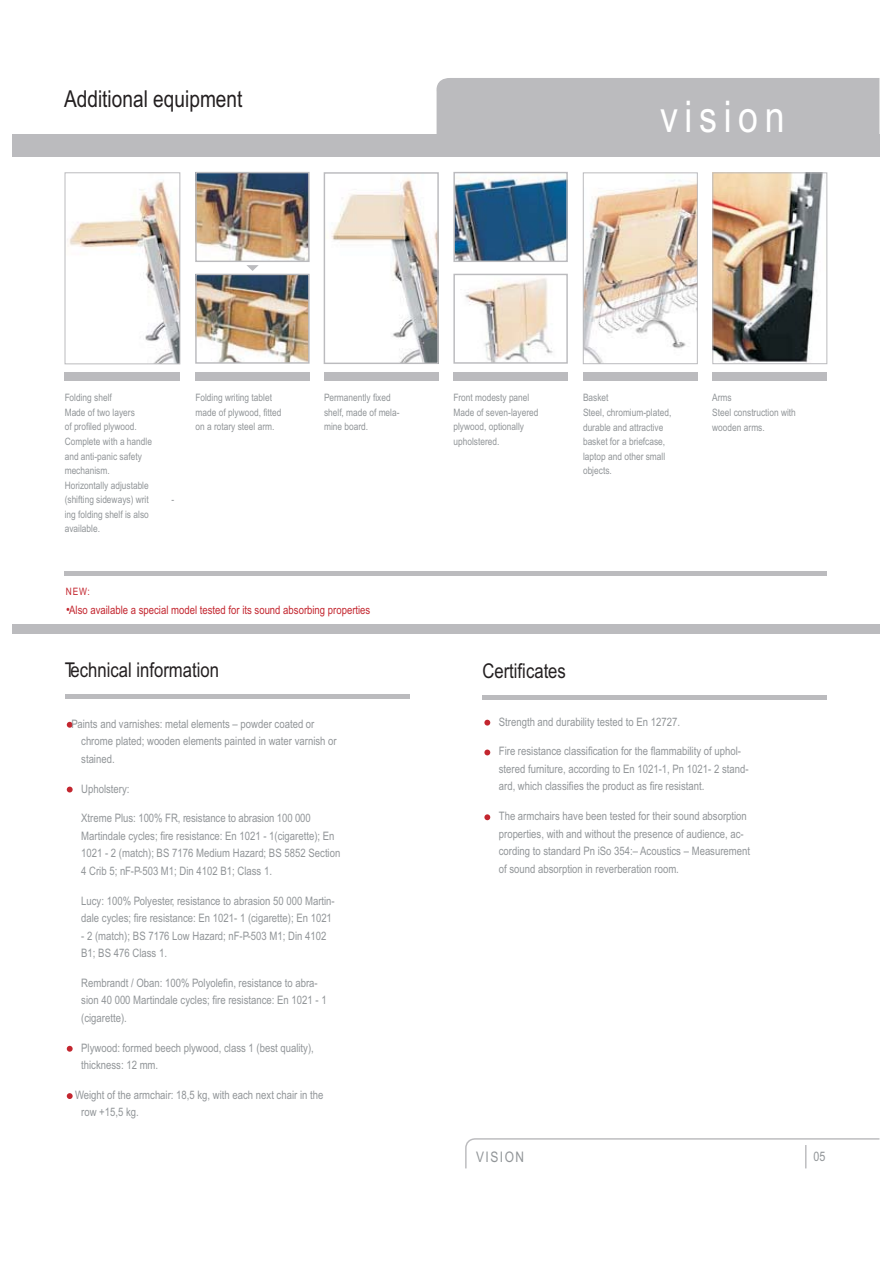
<style>
.page{position:relative;width:893px;height:1263px;background:#fff}
.page>*{position:absolute;margin:0;border:0;box-sizing:border-box;transform-origin:0 0}
.t1{font:43.65px "Arial Narrow";letter-spacing:.15em;color:#fff}
.t2{font:23.25px "Arial Narrow";color:#231f20}
.t3{font:20.4px "Arial Narrow";color:#231f20}
.t4{font:14.55px "Arial Narrow";letter-spacing:.105em;color:#919598}
.t5{font:13.05px "Arial Narrow";color:#919598}
.t6{font:11.7px/17.4px "Arial Narrow";color:#919598}
.t7{font:11.7px "Arial Narrow";color:#c3262f}
.t8{font:10.2px/14.5px "Arial Narrow";color:#919598}
.t9{font:10.2px "Arial Narrow";color:#c3262f}
.s1{font-size:13.05px}
</style>
<div class="page">
<div style="left:436px;top:78px;width:443px;height:56px;background:#bbbbbe"></div>
<div style="left:12px;top:134px;width:867px;height:22px;background:#bbbbbe"></div>
<hr style="left:65px;top:695px;width:344px;height:4px;background:#bbbbbe">
<hr style="left:482px;top:695px;width:345px;height:4px;background:#bbbbbe">
<div style="left:12px;top:624px;width:867px;height:10px;background:#bbbbbe"></div>
<svg style="left:67px;top:722px;width:6px;height:6px"></svg>
<svg style="left:67px;top:787px;width:6px;height:6px"></svg>
<svg style="left:67px;top:1046px;width:6px;height:6px"></svg>
<svg style="left:67px;top:1093px;width:6px;height:6px"></svg>
<svg style="left:484px;top:720px;width:6px;height:6px"></svg>
<svg style="left:484px;top:750px;width:6px;height:5px"></svg>
<svg style="left:484px;top:814px;width:6px;height:6px"></svg>
<img style="left:325px;top:178px;width:112px;height:184px">
<div style="left:323px;top:172px;width:116px;height:192px;border:1px solid #bbbbbe"></div>
<img style="left:67px;top:181px;width:111px;height:181px">
<div style="left:65px;top:173px;width:115px;height:191px;border:1px solid #bbbbbe"></div>
<img style="left:585px;top:179px;width:110px;height:183px">
<div style="left:583px;top:173px;width:114px;height:191px;border:1px solid #bbbbbe"></div>
<img style="left:714px;top:175px;width:109px;height:187px">
<div style="left:712px;top:173px;width:115px;height:191px;border:1px solid #bbbbbe"></div>
<div style="left:65px;top:372px;width:115px;height:9px;background:#bbbbbe"></div>
<div style="left:195px;top:372px;width:115px;height:9px;background:#bbbbbe"></div>
<div style="left:324px;top:372px;width:115px;height:9px;background:#bbbbbe"></div>
<div style="left:453px;top:372px;width:115px;height:9px;background:#bbbbbe"></div>
<div style="left:583px;top:372px;width:114px;height:9px;background:#bbbbbe"></div>
<div style="left:712px;top:372px;width:115px;height:9px;background:#bbbbbe"></div>
<img style="left:455px;top:174px;width:111px;height:86px">
<div style="left:453px;top:172px;width:115px;height:90px;border:1px solid #bbbbbe"></div>
<img style="left:197px;top:174px;width:110px;height:86px">
<div style="left:195px;top:172px;width:114px;height:90px;border:1px solid #bbbbbe"></div>
<img style="left:465px;top:278px;width:88px;height:84px">
<div style="left:453px;top:274px;width:115px;height:90px;border:1px solid #bbbbbe"></div>
<img style="left:197px;top:276px;width:110px;height:86px">
<div style="left:195px;top:274px;width:114px;height:90px;border:1px solid #bbbbbe"></div>
<hr style="left:65px;top:572px;width:762px;height:4px;background:#bbbbbe">
<svg style="left:246px;top:265px;width:13px;height:6px"></svg>
<svg style="left:465px;top:1138px;width:415px;height:31px"></svg>
<h2 class="t2" style="left:64px;top:90px;width:180px">Additional equipment</h2>
<h1 class="t1" style="left:660px;top:101px;width:126px">vision</h1>
<p class="t8" style="left:65px;top:391px;width:89px">Folding shelf<br>Made of two layers<br>of profiled plywood.<br>Complete with a handle and anti-panic safety mechanism.<br>Horizontally adjustable (shifting sideways) writ</p>
<p class="t8" style="left:65px;top:508px;width:86px">ing folding shelf is also available.</p>
<p class="t8" style="left:171px;top:493px;width:4px">-</p>
<p class="t8" style="left:195px;top:391px;width:87px">Folding writing tablet made of plywood, fitted on a rotary steel arm.</p>
<p class="t8" style="left:324px;top:391px;width:77px">Permanently fixed shelf, made of mela&shy;mine board.</p>
<p class="t8" style="left:453px;top:391px;width:87px">Front modesty panel<br>Made of seven-layered plywood, optionally upholstered.</p>
<p class="t8" style="left:583px;top:392px;width:90px">Basket<br>Steel, chromium-plated, durable and attractive basket for a briefcase, laptop and other small objects.</p>
<p class="t8" style="left:712px;top:392px;width:85px">Arms<br>Steel construction with wooden arms.</p>
<p class="t9" style="left:66px;top:588px;width:25px">NEW:</p>
<p class="t7" style="left:66px;top:606px;width:306px"><span class="s1">•</span> Also available a special model tested for its sound absorbing properties</p>
<h3 class="t3" style="left:65px;top:663px;width:156px">Technical information</h3>
<h3 class="t3" style="left:482px;top:663px;width:85px">Certificates</h3>
<p class="t6" style="left:81px;top:716px;width:257px;text-indent:-10px">Paints and varnishes: metal elements – powder coated or chrome plated; wooden elements painted in water varnish or stained.</p>
<p class="t6" style="left:81px;top:781px;width:50px">Upholstery:</p>
<p class="t6" style="left:81px;top:811px;width:261px">Xtreme Plus: 100% FR, resistance to abrasion 100 000<br>Martindale cycles; fire resistance: En 1021 - 1(cigarette); En 1021 - 2 (match); BS 7176 Medium Hazard; BS 5852 Section 4 Crib 5; nF-P-503 M1; Din 4102 B1; Class 1.</p>
<p class="t6" style="left:81px;top:893px;width:255px">Lucy: 100% Polyester, resistance to abrasion 50 000 Martin&shy;dale cycles; fire resistance: En 1021- 1 (cigarette); En 1021</p>
<p class="t6" style="left:81px;top:928px;width:247px">- 2 (match); BS 7176 Low Hazard; nF-P-503 M1; Din 4102<br>B1; BS 476 Class 1.</p>
<p class="t6" style="left:81px;top:975px;width:247px">Rembrandt / Oban: 100% Polyolefin, resistance to abra&shy;sion 40 000 Martindale cycles; fire resistance: En 1021 - 1 (cigarette).</p>
<p class="t6" style="left:81px;top:1040px;width:234px">Plywood: formed beech plywood, class 1 (best quality), thickness: 12 mm.</p>
<p class="t6" style="left:81px;top:1087px;width:244px;text-indent:-6px">Weight of the armchair: 18,5 kg, with each next chair in the row +15,5 kg.</p>
<p class="t6" style="left:499px;top:714px;width:183px">Strength and durability tested to En 12727.</p>
<p class="t6" style="left:499px;top:744px;width:251px">Fire resistance classification for the flammability of uphol&shy;stered furniture, according to En 1021-1, Pn 1021- 2 stand&shy;ard, which classifies the product as fire resistant.</p>
<p class="t6" style="left:499px;top:809px;width:253px">The armchairs have been tested for their sound absorption properties, with and without the presence of audience, ac&shy;cording to standard Pn iSo 354:– Acoustics – Measurement of sound absorption in reverberation room.</p>
<p class="t4" style="left:476px;top:1151px;width:50px">VISION</p>
<p class="t5" style="left:813px;top:1151px;width:13px">05</p>
</div>
